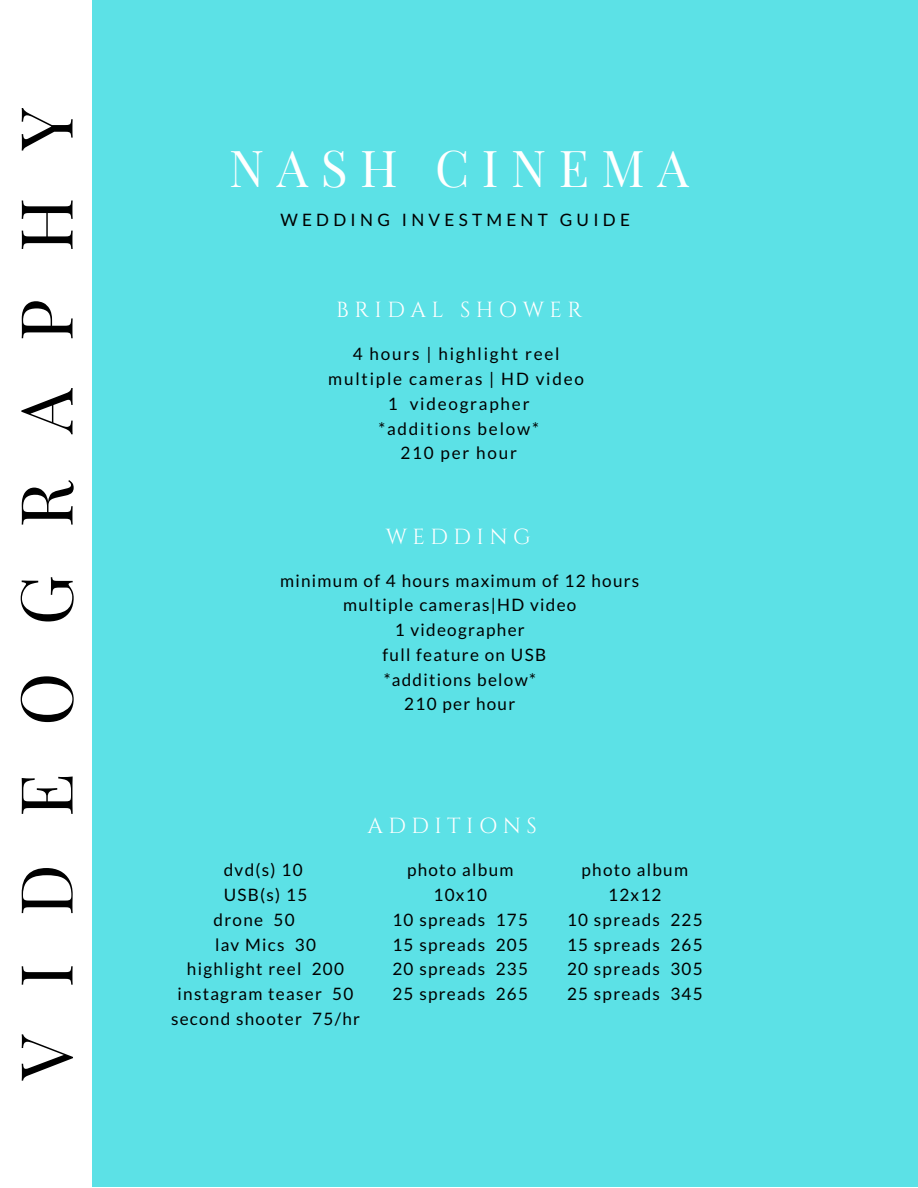
<style>
.page{position:relative;width:918px;height:1188px;background:#fff}
.page>*{position:absolute;margin:0;border:0;box-sizing:border-box;transform-origin:0 0}
.t1{font:72px "Playfair Display SC";letter-spacing:.655em;color:#000}
.t2{font:49.8px "Playfair Display SC";letter-spacing:.25em;color:#fff}
.t3{font:21.75px "Cinzel";letter-spacing:.25em;color:#fff}
.t4{font:17.1px/24.8px "Lato";letter-spacing:.075em;color:#000;text-align:center}
.t5{font:17.1px/24.8px "Lato";letter-spacing:.105em;color:#000;text-align:center}
.t6{font:17.1px "Lato";letter-spacing:.25em;color:#000}
</style>
<div class="page">
<div style="left:92px;top:0;width:826px;height:1188px;background:#5ce1e6"></div>
<hr style="left:0;top:1187px;width:918px;height:1px;background:#fff">
<h1 class="t1" style="left:-5px;top:1080px;width:974px;rotate:-90deg">VIDEOGRAPHY</h1>
<h2 class="t2" style="left:229px;top:133px;width:461px">NASH CINEMA</h2>
<p class="t6" style="left:280px;top:209px;width:351px">WEDDING INVESTMENT GUIDE</p>
<p class="t3" style="left:336px;top:296px;width:248px">BRIDAL SHOWER</p>
<p class="t5" style="left:328px;top:341px;width:257px">4 hours | highlight reel multiple cameras | HD video<br>1 videographer<br>*additions below*<br>210 per hour</p>
<p class="t3" style="left:386px;top:523px;width:146px">WEDDING</p>
<p class="t4" style="left:280px;top:568px;width:361px">minimum of 4 hours maximum of 12 hours multiple cameras|HD video<br>1 videographer<br>full feature on USB<br>*additions below*<br>210 per hour</p>
<p class="t3" style="left:368px;top:812px;width:171px">ADDITIONS</p>
<p class="t4" style="left:224px;top:857px;width:80px">dvd(s) 10</p>
<p class="t4" style="left:224px;top:882px;width:85px">USB(s) 15</p>
<p class="t4" style="left:214px;top:907px;width:83px">drone 50</p>
<p class="t4" style="left:215px;top:932px;width:102px">lav Mics 30</p>
<p class="t4" style="left:187px;top:956px;width:159px">highlight reel 200</p>
<p class="t4" style="left:178px;top:981px;width:177px">instagram teaser 50</p>
<p class="t4" style="left:171px;top:1006px;width:190px">second shooter 75/hr</p>
<p class="t4" style="left:392px;top:857px;width:137px">photo album<br>10x10<br>10 spreads 175<br>15 spreads 205<br>20 spreads 235<br>25 spreads 265</p>
<p class="t4" style="left:567px;top:857px;width:137px">photo album<br>12x12<br>10 spreads 225<br>15 spreads 265<br>20 spreads 305<br>25 spreads 345</p>
</div>
